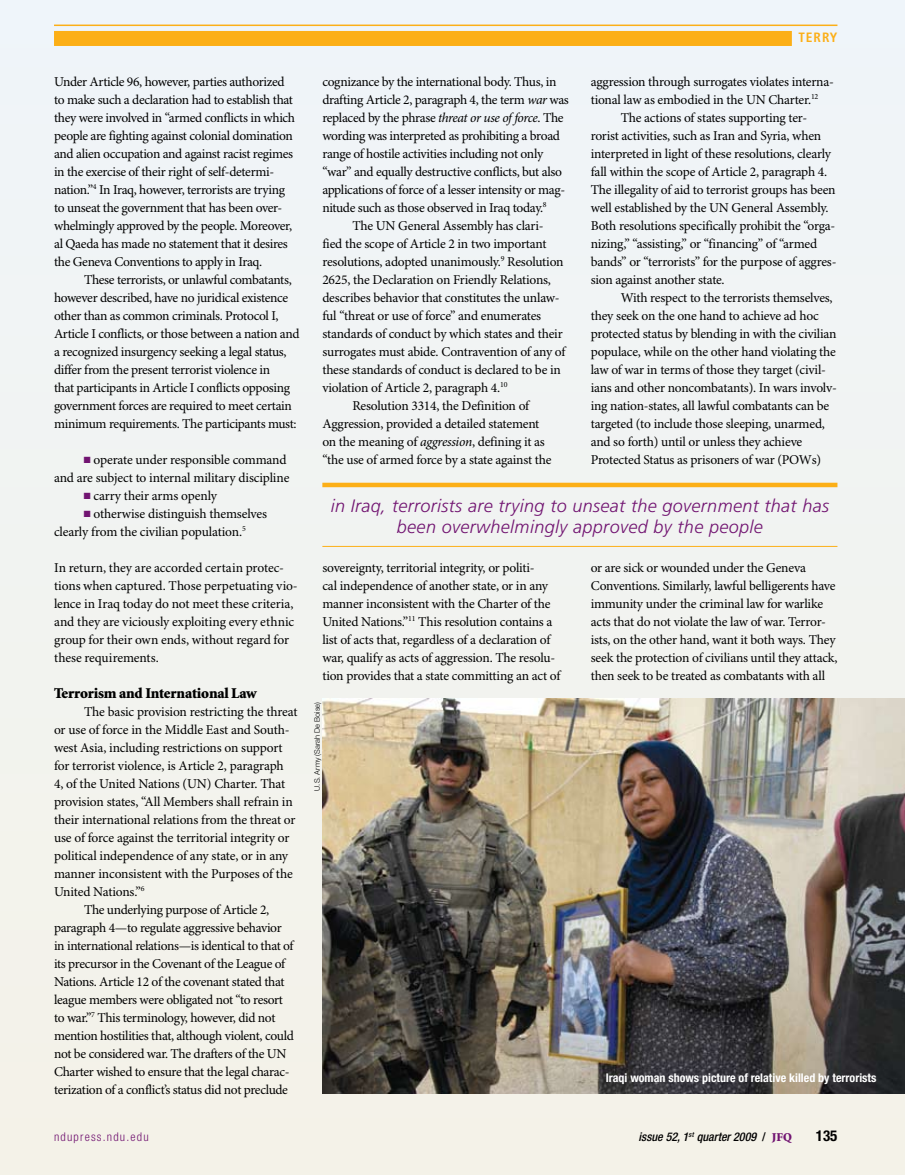
<style>
.page{position:relative;width:905px;height:1175px;background:#fff}
.page>*{position:absolute;margin:0;border:0;box-sizing:border-box;transform-origin:0 0}
.t1{font:italic 300 18px/21px "Frutiger LT Std";letter-spacing:.02em;color:#711471;text-align:center}
.t2{font:900 15px "Minion Std";letter-spacing:-.015em;color:#000}
.t3{font:700 condensed 15px "Helvetica Neue LT Std";color:#000}
.t4{font:13.5px/18px "Minion Pro";letter-spacing:-.02em;color:#000}
.t5{font:700 condensed 13.5px "Frutiger LT Std";letter-spacing:.075em;color:#fcaf17}
.t6{font:700 condensed 12px "Helvetica Neue LT Std";color:#fff}
.t7{font:italic 500 condensed 12px "Helvetica Neue LT Std";color:#000}
.t8{font:300 condensed 12px "Helvetica Neue LT Std";letter-spacing:.1em;color:#711471}
.t9{font:300 7.5px "Helvetica Neue LT Std";color:#000}
.s1{color:#711471}
.s2{font-style:italic}
.s3{font-style:normal}
.s4{font-family:"Minion Std";font-weight:900;font-style:normal;font-stretch:normal;color:#711471}
</style>
<div class="page">
<div style="left:0;top:0;width:904px;height:1174px;background:#f1f3f2"></div>
<div style="left:54px;top:31px;width:737px;height:15px;background:#fcaf17"></div>
<hr style="left:54px;top:25px;width:783px;height:1px;background:#fcaf17">
<img style="left:322px;top:698px;width:582px;height:396px">
<hr style="left:322px;top:483px;width:515px;height:4px;background:#fcaf17">
<hr style="left:322px;top:546px;width:515px;height:1px;background:#fcaf17">
<p class="t4" style="left:54px;top:73px;width:242px">Under Article 96, however, parties authorized to make such a declaration had to establish that they were involved in “armed conflicts in which people are fighting against colonial domination and alien occupation and against racist regimes in the exercise of their right of self-determi&shy;nation.”<sup>4</sup> In Iraq, however, terrorists are trying to unseat the government that has been over&shy;whelmingly approved by the people. Moreover, al Qaeda has made no statement that it desires the Geneva Conventions to apply in Iraq.</p>
<p class="t4" style="left:54px;top:271px;width:247px;text-indent:30px">These terrorists, or unlawful combatants, however described, have no juridical existence other than as common criminals. Protocol I, Article I conflicts, or those between a nation and a recognized insurgency seeking a legal status, differ from the present terrorist violence in<br>that participants in Article I conflicts opposing government forces are required to meet certain minimum requirements. The participants must:</p>
<p class="t4" style="left:54px;top:451px;width:237px;text-align:right"><span class="s1">■</span> operate under responsible command<br>and are subject to internal military discipline</p>
<p class="t4" style="left:84px;top:487px;width:135px"><span class="s1">■</span> carry their arms openly</p>
<p class="t4" style="left:54px;top:505px;width:214px;text-indent:30px"><span class="s1">■</span> otherwise distinguish themselves clearly from the civilian population.<sup>5</sup></p>
<p class="t4" style="left:54px;top:559px;width:245px">In return, they are accorded certain protec&shy;tions when captured. Those perpetuating vio&shy;lence in Iraq today do not meet these criteria, and they are viciously exploiting every ethnic group for their own ends, without regard for these requirements.</p>
<p class="t2" style="left:54px;top:685px;width:204px">Terrorism and International Law</p>
<p class="t4" style="left:84px;top:703px;width:215px">The basic provision restricting the threat</p>
<p class="t4" style="left:54px;top:721px;width:237px">or use of force in the Middle East and South-</p>
<p class="t4" style="left:54px;top:739px;width:230px">west Asia, including restrictions on support</p>
<p class="t4" style="left:54px;top:757px;width:231px">for terrorist violence, is Article 2, paragraph</p>
<p class="t4" style="left:54px;top:775px;width:233px">4, of the United Nations (UN) Charter. That</p>
<p class="t4" style="left:54px;top:793px;width:240px">provision states, “All Members shall refrain in</p>
<p class="t4" style="left:54px;top:811px;width:243px">their international relations from the threat or</p>
<p class="t4" style="left:54px;top:829px;width:237px">use of force against the territorial integrity or</p>
<p class="t4" style="left:54px;top:847px;width:235px">political independence of any state, or in any</p>
<p class="t4" style="left:54px;top:865px;width:240px">manner inconsistent with the Purposes of the</p>
<p class="t4" style="left:54px;top:883px;width:92px">United Nations.”<sup>6</sup></p>
<p class="t4" style="left:84px;top:901px;width:187px">The underlying purpose of Article 2,</p>
<p class="t4" style="left:54px;top:919px;width:229px">paragraph 4—to regulate aggressive behavior</p>
<p class="t4" style="left:54px;top:937px;width:241px">in international relations—is identical to that of</p>
<p class="t4" style="left:54px;top:955px;width:233px">its precursor in the Covenant of the League of</p>
<p class="t4" style="left:54px;top:973px;width:232px">Nations. Article 12 of the covenant stated that</p>
<p class="t4" style="left:54px;top:991px;width:230px">league members were obligated not “to resort</p>
<p class="t4" style="left:54px;top:1009px;width:223px">to war.”<sup>7</sup> This terminology, however, did not</p>
<p class="t4" style="left:54px;top:1027px;width:241px">mention hostilities that, although violent, could</p>
<p class="t4" style="left:54px;top:1045px;width:234px">not be considered war. The drafters of the UN</p>
<p class="t4" style="left:54px;top:1063px;width:237px">Charter wished to ensure that the legal charac-</p>
<p class="t4" style="left:54px;top:1081px;width:235px">terization of a conflict’s status did not preclude</p>
<p class="t4" style="left:322px;top:73px;width:235px">cognizance by the international body. Thus, in</p>
<p class="t4" style="left:322px;top:91px;width:248px">drafting Article 2, paragraph 4, the term <span class="s2">war</span> was</p>
<p class="t4" style="left:322px;top:109px;width:243px">replaced by the phrase <span class="s2">threat or use of force</span>. The</p>
<p class="t4" style="left:322px;top:127px;width:239px">wording was interpreted as prohibiting a broad</p>
<p class="t4" style="left:322px;top:145px;width:222px">range of hostile activities including not only</p>
<p class="t4" style="left:322px;top:163px;width:241px">“war” and equally destructive conflicts, but also</p>
<p class="t4" style="left:322px;top:181px;width:244px">applications of force of a lesser intensity or mag-</p>
<p class="t4" style="left:322px;top:199px;width:226px">nitude such as those observed in Iraq today.<sup>8</sup></p>
<p class="t4" style="left:352px;top:217px;width:193px">The UN General Assembly has clari-</p>
<p class="t4" style="left:322px;top:235px;width:226px">fied the scope of Article 2 in two important</p>
<p class="t4" style="left:322px;top:253px;width:243px">resolutions, adopted unanimously.<sup>9</sup> Resolution</p>
<p class="t4" style="left:322px;top:271px;width:230px">2625, the Declaration on Friendly Relations,</p>
<p class="t4" style="left:322px;top:289px;width:239px">describes behavior that constitutes the unlaw-</p>
<p class="t4" style="left:322px;top:307px;width:220px">ful “threat or use of force” and enumerates</p>
<p class="t4" style="left:322px;top:325px;width:242px">standards of conduct by which states and their</p>
<p class="t4" style="left:322px;top:343px;width:244px">surrogates must abide. Contravention of any of</p>
<p class="t4" style="left:322px;top:361px;width:240px">these standards of conduct is declared to be in</p>
<p class="t4" style="left:322px;top:379px;width:187px">violation of Article 2, paragraph 4.<sup>10</sup></p>
<p class="t4" style="left:352px;top:397px;width:178px">Resolution 3314, the Definition of</p>
<p class="t4" style="left:322px;top:415px;width:218px">Aggression, provided a detailed statement</p>
<p class="t4" style="left:322px;top:433px;width:224px">on the meaning of <span class="s2">aggression</span>, defining it as</p>
<p class="t4" style="left:322px;top:451px;width:231px">“the use of armed force by a state against the</p>
<p class="t5" style="left:798px;top:30px;width:41px">TERRY</p>
<p class="t4" style="left:590px;top:73px;width:245px">aggression through surrogates violates interna-</p>
<p class="t4" style="left:590px;top:91px;width:229px">tional law as embodied in the UN Charter.<sup>12</sup></p>
<p class="t4" style="left:620px;top:109px;width:188px">The actions of states supporting ter-</p>
<p class="t4" style="left:590px;top:127px;width:232px">rorist activities, such as Iran and Syria, when</p>
<p class="t4" style="left:590px;top:145px;width:242px">interpreted in light of these resolutions, clearly</p>
<p class="t4" style="left:590px;top:163px;width:238px">fall within the scope of Article 2, paragraph 4.</p>
<p class="t4" style="left:590px;top:181px;width:246px">The illegality of aid to terrorist groups has been</p>
<p class="t4" style="left:590px;top:199px;width:239px">well established by the UN General Assembly.</p>
<p class="t4" style="left:590px;top:217px;width:246px">Both resolutions specifically prohibit the “orga-</p>
<p class="t4" style="left:590px;top:235px;width:228px">nizing,” “assisting,” or “financing” of “armed</p>
<p class="t4" style="left:590px;top:253px;width:247px">bands” or “terrorists” for the purpose of aggres-</p>
<p class="t4" style="left:590px;top:271px;width:135px">sion against another state.</p>
<p class="t4" style="left:620px;top:289px;width:213px">With respect to the terrorists themselves,</p>
<p class="t4" style="left:590px;top:307px;width:230px">they seek on the one hand to achieve ad hoc</p>
<p class="t4" style="left:590px;top:325px;width:247px">protected status by blending in with the civilian</p>
<p class="t4" style="left:590px;top:343px;width:247px">populace, while on the other hand violating the</p>
<p class="t4" style="left:590px;top:361px;width:237px">law of war in terms of those they target (civil-</p>
<p class="t4" style="left:590px;top:379px;width:248px">ians and other noncombatants). In wars involv-</p>
<p class="t4" style="left:590px;top:397px;width:240px">ing nation-states, all lawful combatants can be</p>
<p class="t4" style="left:590px;top:415px;width:236px">targeted (to include those sleeping, unarmed,</p>
<p class="t4" style="left:590px;top:433px;width:213px">and so forth) until or unless they achieve</p>
<p class="t4" style="left:590px;top:451px;width:232px">Protected Status as prisoners of war (POWs)</p>
<h1 class="t1" style="left:331px;top:495px;width:500px">in Iraq, terrorists are trying to unseat the government that has been overwhelmingly approved by the people</h1>
<p class="t4" style="left:322px;top:559px;width:239px">sovereignty, territorial integrity, or politi-<br>cal independence of another state, or in any manner inconsistent with the Charter of the United Nations.”<sup>11</sup> This resolution contains a list of acts that, regardless of a declaration of war, qualify as acts of aggression. The resolu&shy;tion provides that a state committing an act of</p>
<p class="t9" style="left:312px;top:790px;width:90px;rotate:-90deg">U.S. Army (Sarah De Boise)</p>
<p class="t4" style="left:590px;top:559px;width:248px">or are sick or wounded under the Geneva Conventions. Similarly, lawful belligerents have immunity under the criminal law for warlike acts that do not violate the law of war. Terror&shy;ists, on the other hand, want it both ways. They seek the protection of civilians until they attack, then seek to be treated as combatants with all</p>
<p class="t6" style="left:605px;top:1070px;width:272px">Iraqi woman shows picture of relative killed by terrorists</p>
<p class="t8" style="left:54px;top:1129px;width:96px">ndupress.ndu.edu</p>
<p class="t7" style="left:638px;top:1129px;width:155px">issue 52, 1<sup>st</sup> quarter 2009 <span class="s3">/</span> <span class="s4">JFQ</span></p>
<p class="t3" style="left:815px;top:1126px;width:23px">135</p>
</div>
